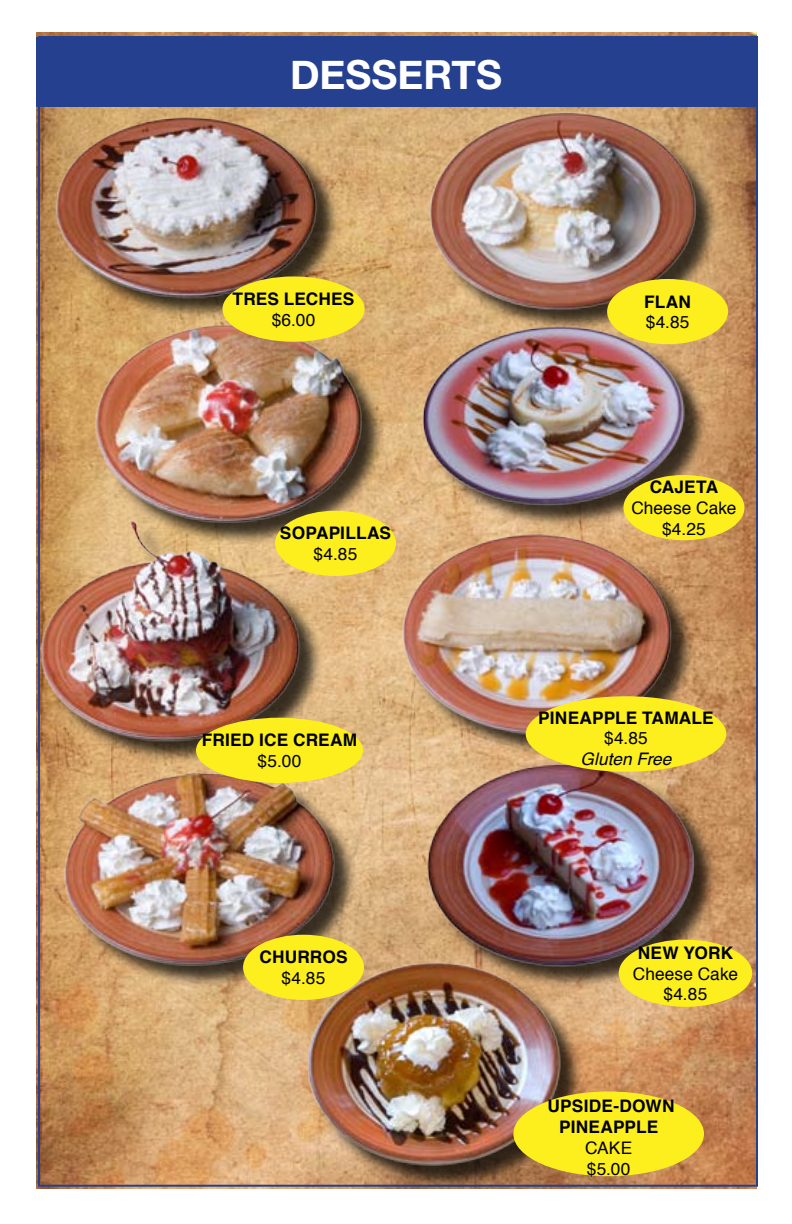
<style>
.page{position:relative;width:792px;height:1224px;background:#fff}
.page>*{position:absolute;margin:0;border:0;box-sizing:border-box;transform-origin:0 0}
.t1{font:700 40px "Helvetica Neue";color:#fff}
.t2{font:700 17.2px/20.8px "Helvetica";letter-spacing:.01em;color:#000;text-align:center}
.t3{font:17.2px/20.8px "Helvetica";letter-spacing:.01em;color:#000;text-align:center}
.t4{font:italic 17.2px "Helvetica";letter-spacing:.005em;color:#000}
</style>
<div class="page">
<img style="left:36px;top:33px;width:720px;height:1156px">
<div style="left:36px;top:37px;width:720px;height:70px;background:#24408f"></div>
<div style="left:65px;top:774px;width:295px;height:217px;background:#000;opacity:.75"></div>
<img style="left:60px;top:768px;width:276px;height:198px">
<div style="left:243px;top:935px;width:121px;height:65px;background:#fdee1e;border-radius:50%"></div>
<div style="left:43px;top:524px;width:282px;height:243px;background:#000;opacity:.75"></div>
<img style="left:36px;top:519px;width:276px;height:226px">
<div style="left:196px;top:718px;width:167px;height:65px;background:#fdee1e;border-radius:50%"></div>
<div style="left:98px;top:326px;width:290px;height:223px;background:#000;opacity:.75"></div>
<img style="left:92px;top:321px;width:276px;height:206px">
<div style="left:275px;top:511px;width:121px;height:65px;background:#fdee1e;border-radius:50%"></div>
<div style="left:57px;top:118px;width:285px;height:205px;background:#000;opacity:.75"></div>
<img style="left:50px;top:114px;width:276px;height:186px">
<div style="left:223px;top:276px;width:142px;height:66px;background:#fdee1e;border-radius:50%"></div>
<div style="left:431px;top:113px;width:291px;height:221px;background:#000;opacity:.75"></div>
<img style="left:426px;top:108px;width:276px;height:203px">
<div style="left:607px;top:279px;width:121px;height:65px;background:#fdee1e;border-radius:50%"></div>
<div style="left:425px;top:326px;width:285px;height:205px;background:#000;opacity:.75"></div>
<img style="left:416px;top:323px;width:276px;height:183px">
<div style="left:623px;top:475px;width:121px;height:65px;background:#fdee1e;border-radius:50%"></div>
<div style="left:429px;top:765px;width:291px;height:227px;background:#000;opacity:.75"></div>
<img style="left:421px;top:762px;width:276px;height:206px">
<div style="left:619px;top:940px;width:133px;height:67px;background:#fdee1e;border-radius:50%"></div>
<div style="left:404px;top:536px;width:293px;height:223px;background:#000;opacity:.75"></div>
<img style="left:399px;top:532px;width:277px;height:204px">
<div style="left:526px;top:696px;width:200px;height:76px;background:#fdee1e;border-radius:50%"></div>
<div style="left:308px;top:964px;width:278px;height:228px;background:#000;opacity:.75"></div>
<img style="left:304px;top:960px;width:270px;height:210px">
<div style="left:513px;top:1091px;width:191px;height:85px;background:#fdee1e;border-radius:50%"></div>
<h1 class="t1" style="left:290px;top:50px;width:213px">DESSERTS</h1>
<p class="t2" style="left:233px;top:289px;width:123px">TRES LECHES</p>
<p class="t3" style="left:272px;top:310px;width:45px">$6.00</p>
<p class="t2" style="left:280px;top:523px;width:113px">SOPAPILLAS</p>
<p class="t3" style="left:314px;top:544px;width:45px">$4.85</p>
<p class="t2" style="left:202px;top:730px;width:157px">FRIED ICE CREAM</p>
<p class="t3" style="left:258px;top:751px;width:45px">$5.00</p>
<p class="t2" style="left:260px;top:947px;width:90px">CHURROS</p>
<p class="t3" style="left:282px;top:968px;width:45px">$4.85</p>
<p class="t2" style="left:644px;top:291px;width:48px">FLAN</p>
<p class="t3" style="left:646px;top:313px;width:45px">$4.85</p>
<p class="t2" style="left:650px;top:477px;width:70px">CAJETA</p>
<p class="t3" style="left:631px;top:498px;width:107px">Cheese Cake $4.25</p>
<p class="t2" style="left:538px;top:707px;width:177px">PINEAPPLE TAMALE</p>
<p class="t3" style="left:604px;top:729px;width:45px">$4.85</p>
<p class="t4" style="left:581px;top:746px;width:93px">Gluten Free</p>
<p class="t2" style="left:638px;top:943px;width:97px">NEW YORK</p>
<p class="t3" style="left:633px;top:964px;width:107px">Cheese Cake $4.85</p>
<p class="t2" style="left:548px;top:1096px;width:129px">UPSIDE-DOWN<br>PINEAPPLE</p>
<p class="t3" style="left:585px;top:1138px;width:49px;text-align:left">CAKE $5.00</p>
</div>
